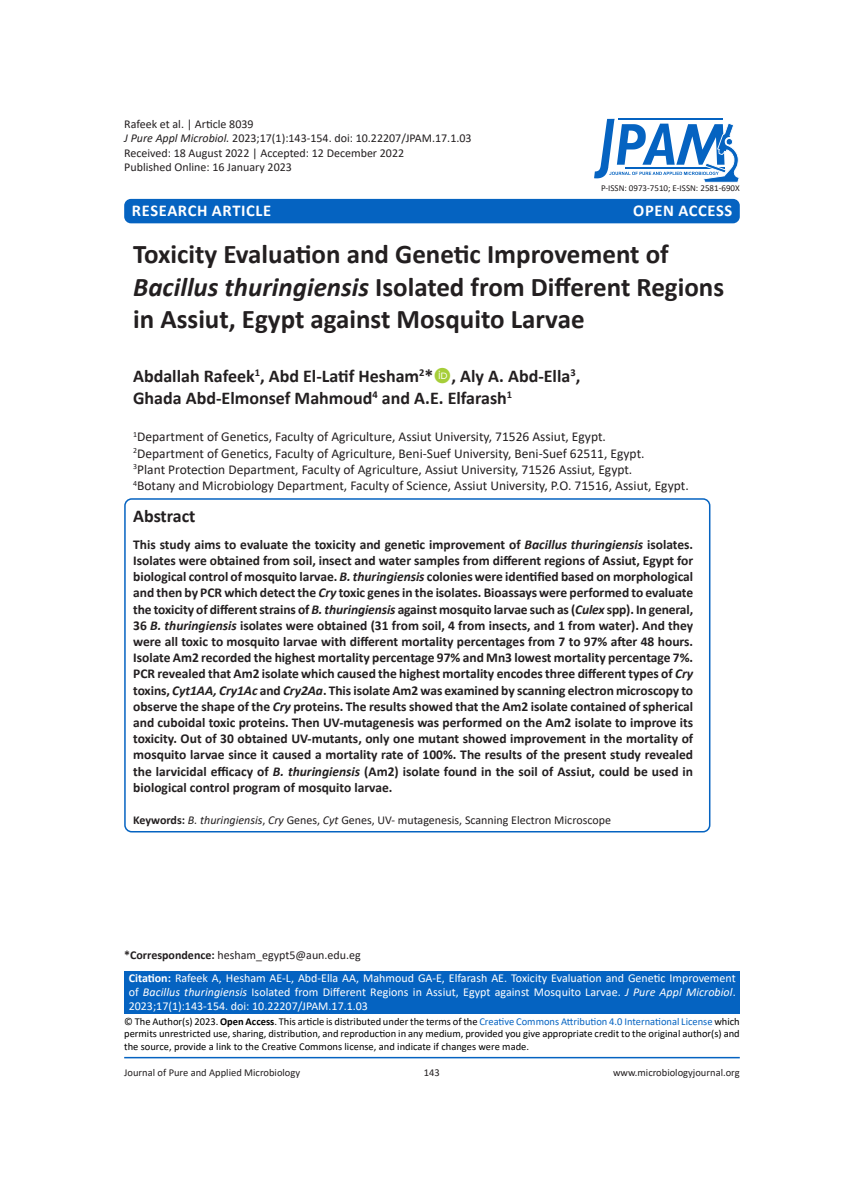
<style>
.page{position:relative;width:864px;height:1188px;background:#fff}
.page>*{position:absolute;margin:0;border:0;box-sizing:border-box;transform-origin:0 0}
.JPAM_Heading{font:700 27px/32.4px "Calibri";color:#231f20}
.JPAM_Author_Name{font:700 18px "Calibri";color:#231f20}
.JPAM_ABSTRACT{font:700 18px "Calibri";color:#231f20}
.t1{font:700 16.5px "Calibri";letter-spacing:.04em;color:#fff}
.JPAM_ABSTRACT-2{font:700 13.5px/16.2px "Calibri";color:#231f20;text-align:justify}
.JPAM_Body_text{font:13.5px "Calibri";color:#231f20}
.JPAM_Body_text-2{font:12px "Calibri";color:#231f20}
.JPAM_Body_text-3{font:12px/14.4px "Calibri";color:#fff;text-align:justify}
.Body_text{font:10.5px/12.6px "Calibri";color:#000;text-align:justify}
.t2{font:10.5px "Calibri";color:#231f20}
.t3{font:9px "Calibri";color:#231f20}
.s1{font-style:italic}
.s2{font-weight:700}
.s3{color:#0563c1}
</style>
<div class="page">
<div style="left:124px;top:971px;width:616px;height:43px;background:#0563c1"></div>
<hr style="left:124px;top:1057px;width:616px;height:1px;background:#0563c1">
<div style="left:124px;top:199px;width:616px;height:24px;background:#0563c1;border-radius:7px"></div>
<svg style="left:594px;top:119px;width:145px;height:64px"></svg>
<div style="left:124px;top:498px;width:586px;height:334px;border:2px solid #0563c1;border-radius:7px"></div>
<p class="JPAM_Body_text-2" style="left:124px;top:115px;width:131px">Rafeek et al. | Article 8039</p>
<p class="JPAM_Body_text-2" style="left:124px;top:130px;width:349px"><span class="s1">J Pure Appl Microbiol.</span> 2023;17(1):143-154. doi: 10.22207/JPAM.17.1.03</p>
<p class="JPAM_Body_text-2" style="left:124px;top:144px;width:282px">Received: 18 August 2022 | Accepted: 12 December 2022</p>
<p class="JPAM_Body_text-2" style="left:124px;top:159px;width:169px">Published Online: 16 January 2023</p>
<p class="t1" style="left:132px;top:198px;width:141px">RESEARCH ARTICLE</p>
<p class="t1" style="left:633px;top:198px;width:101px">OPEN ACCESS</p>
<p class="t3" style="left:601px;top:182px;width:140px">P-ISSN: 0973-7510; E-ISSN: 2581-690X</p>
<p class="JPAM_Heading" style="left:133px;top:238px;width:592px">Toxicity Evaluation and Genetic Improvement of<br><span class="s1">Bacillus thuringiensis</span> Isolated from Different Regions in Assiut, Egypt against Mosquito Larvae</p>
<p class="JPAM_Author_Name" style="left:133px;top:363px;width:449px">Abdallah Rafeek<sup>1</sup>, Abd El-Latif Hesham<sup>2</sup>* , Aly A. Abd-Ella<sup>3</sup>,</p>
<p class="JPAM_Author_Name" style="left:133px;top:385px;width:381px">Ghada Abd-Elmonsef Mahmoud<sup>4</sup> and A.E. Elfarash<sup>1</sup></p>
<p class="JPAM_Body_text" style="left:133px;top:428px;width:474px"><sup>1</sup>Department of Genetics, Faculty of Agriculture, Assiut University, 71526 Assiut, Egypt.</p>
<p class="JPAM_Body_text" style="left:133px;top:444px;width:513px"><sup>2</sup>Department of Genetics, Faculty of Agriculture, Beni-Suef University, Beni-Suef 62511, Egypt.</p>
<p class="JPAM_Body_text" style="left:133px;top:460px;width:501px"><sup>3</sup>Plant Protection Department, Faculty of Agriculture, Assiut University, 71526 Assiut, Egypt.</p>
<p class="JPAM_Body_text" style="left:133px;top:476px;width:557px"><sup>4</sup>Botany and Microbiology Department, Faculty of Science, Assiut University, P.O. 71516, Assiut, Egypt.</p>
<p class="JPAM_ABSTRACT" style="left:133px;top:503px;width:64px">Abstract</p>
<p class="JPAM_ABSTRACT-2" style="left:133px;top:536px;width:562px">This study aims to evaluate the toxicity and genetic improvement of <span class="s1">Bacillus thuringiensis</span> isolates.<br>Isolates were obtained from soil, insect and water samples from different regions of Assiut, Egypt for biological control of mosquito larvae. <span class="s1">B. thuringiensis</span> colonies were identified based on morphological and then by PCR which detect the <span class="s1">Cry</span> toxic genes in the isolates. Bioassays were performed to evaluate the toxicity of different strains of <span class="s1">B. thuringiensis</span> against mosquito larvae such as (<span class="s1">Culex</span> spp). In general, 36 <span class="s1">B. thuringiensis</span> isolates were obtained (31 from soil, 4 from insects, and 1 from water). And they were all toxic to mosquito larvae with different mortality percentages from 7 to 97% after 48 hours.<br>Isolate Am2 recorded the highest mortality percentage 97% and Mn3 lowest mortality percentage 7%.<br>PCR revealed that Am2 isolate which caused the highest mortality encodes three different types of <span class="s1">Cry </span>toxins, <span class="s1">Cyt1AA, Cry1Ac</span> and <span class="s1">Cry2Aa</span>. This isolate Am2 was examined by scanning electron microscopy to observe the shape of the <span class="s1">Cry</span> proteins. The results showed that the Am2 isolate contained of spherical and cuboidal toxic proteins. Then UV-mutagenesis was performed on the Am2 isolate to improve its toxicity. Out of 30 obtained UV-mutants, only one mutant showed improvement in the mortality of mosquito larvae since it caused a mortality rate of 100%. The results of the present study revealed the larvicidal efficacy of <span class="s1">B. thuringiensis</span> (Am2) isolate found in the soil of Assiut, could be used in biological control program of mosquito larvae.</p>
<p class="JPAM_Body_text-2" style="left:133px;top:812px;width:479px"><span class="s2">Keywords:</span> <span class="s1">B. thuringiensis</span>, <span class="s1">Cry</span> Genes, <span class="s1">Cyt</span> Genes, UV- mutagenesis, Scanning Electron Microscope</p>
<p class="JPAM_Body_text-2" style="left:124px;top:947px;width:238px"><span class="s2">*Correspondence:</span> hesham_egypt5@aun.edu.eg</p>
<p class="JPAM_Body_text-3" style="left:129px;top:970px;width:609px"><span class="s2">Citation:</span> Rafeek A, Hesham AE-L, Abd-Ella AA, Mahmoud GA-E, Elfarash AE. Toxicity Evaluation and Genetic Improvement of <span class="s1">Bacillus thuringiensis</span> Isolated from Different Regions in Assiut, Egypt against Mosquito Larvae. <span class="s1">J Pure Appl Microbiol</span>.<br>2023;17(1):143-154. doi: 10.22207/JPAM.17.1.03</p>
<p class="Body_text" style="left:124px;top:1015px;width:617px">© The Author(s) 2023. <span class="s2">Open Access</span>. This article is distributed under the terms of the <span class="s3">Creative Commons Attribution 4.0 International License</span> which permits unrestricted use, sharing, distribution, and reproduction in any medium, provided you give appropriate credit to the original author(s) and the source, provide a link to the Creative Commons license, and indicate if changes were made.</p>
<p class="t2" style="left:124px;top:1065px;width:177px">Journal of Pure and Applied Microbiology</p>
<p class="t2" style="left:424px;top:1065px;width:17px">143</p>
<p class="t2" style="left:613px;top:1065px;width:128px">www.microbiologyjournal.org</p>
</div>
